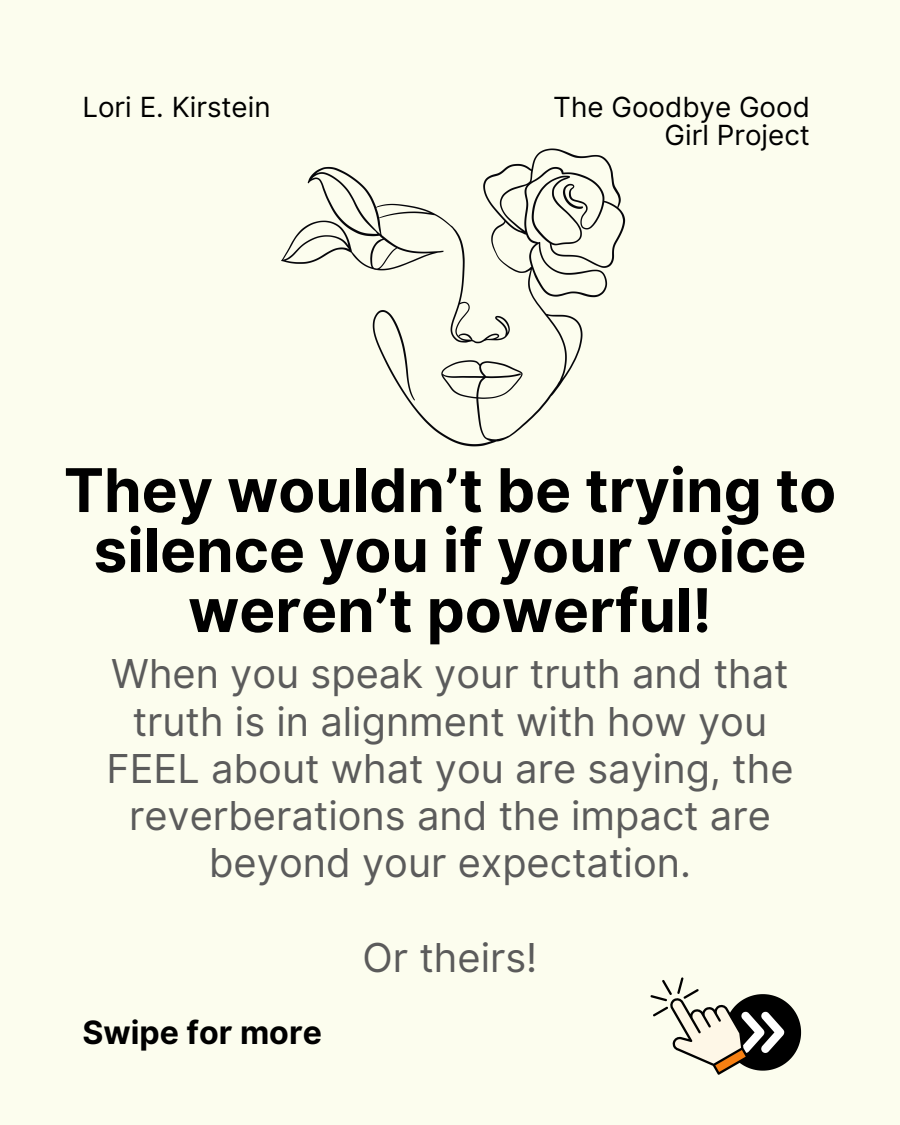
<style>
.page{position:relative;width:900px;height:1125px;background:#fcfdee}
.page>*{position:absolute;margin:0;border:0;box-sizing:border-box;transform-origin:0 0}
.t1{font:700 60.3px/60px "Inter";color:#000;text-align:center}
.t2{font:39.8px/47.2px "Inter";color:#5b5b5b;text-align:center}
.t3{font:700 32.1px "Inter";color:#000}
.t4{font:27.8px/27.8px "Inter";color:#000;text-align:right}
</style>
<div class="page">
<svg style="left:650px;top:977px;width:151px;height:98px"></svg>
<img style="left:281px;top:148px;width:345px;height:299px">
<p class="t4" style="left:82px;top:93px;width:190px">Lori E. Kirstein</p>
<h2 class="t4" style="left:553px;top:93px;width:258px">The Goodbye Good<br>Girl Project</h2>
<p class="t1" style="left:64px;top:460px;width:774px">They wouldn’t be trying to silence you if your voice weren’t powerful!</p>
<h1 class="t2" style="left:106px;top:650px;width:689px">When you speak your truth and that truth is in alignment with how you<br>FEEL about what you are saying, the reverberations and the impact are beyond your expectation.</h1>
<p class="t3" style="left:82px;top:1013px;width:241px">Swipe for more</p>
<h2 class="t2" style="left:363px;top:934px;width:176px">Or theirs!</h2>
</div>
